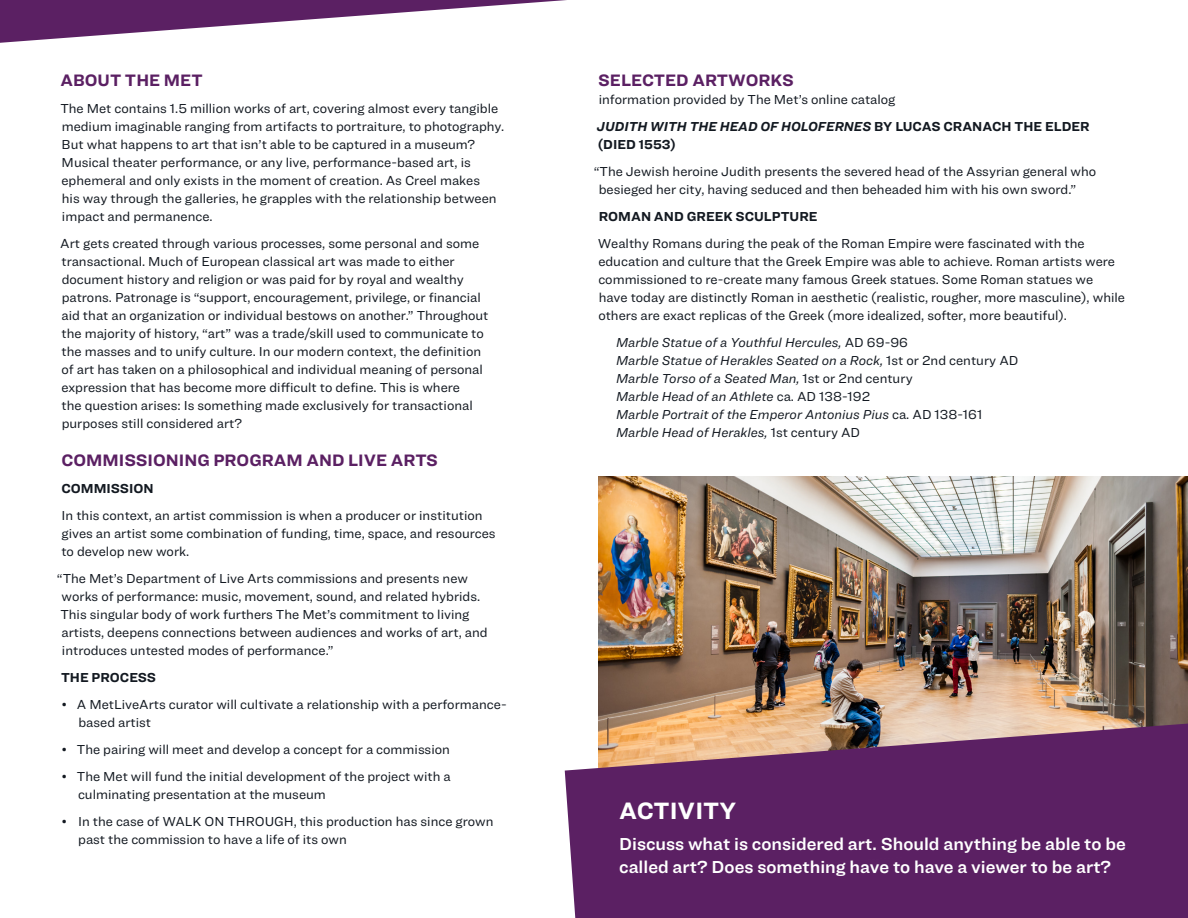
<style>
.page{position:relative;width:1188px;height:918px;background:#fff}
.page>*{position:absolute;margin:0;border:0;box-sizing:border-box;transform-origin:0 0}
.t1{font:700 24.6px "Ringside";color:#fff}
.t2{font:18px/23.2px "Ringside Regular Semi";color:#fff}
.t3{font:700 17.25px "Ringside";color:#5b2063}
.t4{font:13.5px/18px "Ringside";color:#131921}
.t5{font:italic 13.5px "Ringside";color:#131921}
.t6{font:700 13.5px/18px "Ringside";color:#131921}
.s1{font-style:italic}
.s2{font-style:normal}
</style>
<div class="page">
<img style="left:598px;top:477px;width:590px;height:247px">
<svg style="left:565px;top:724px;width:623px;height:194px;background:#6b336a"></svg>
<svg style="left:0;top:0;width:567px;height:43px"></svg>
<p class="t3" style="left:60px;top:68px;width:144px">ABOUT THE MET</p>
<p class="t4" style="left:60px;top:99px;width:445px">The Met contains 1.5 million works of art, covering almost every tangible medium imaginable ranging from artifacts to portraiture, to photography.<br>But what happens to art that isn’t able to be captured in a museum?<br>Musical theater performance, or any live, performance-based art, is ephemeral and only exists in the moment of creation. As Creel makes<br>his way through the galleries, he grapples with the relationship between impact and permanence.</p>
<p class="t4" style="left:60px;top:234px;width:430px">Art gets created through various processes, some personal and some transactional. Much of European classical art was made to either document history and religion or was paid for by royal and wealthy patrons. Patronage is “support, encouragement, privilege, or financial aid that an organization or individual bestows on another.” Throughout the majority of history, “art” was a trade/skill used to communicate to the masses and to unify culture. In our modern context, the definition of art has taken on a philosophical and individual meaning of personal expression that has become more difficult to define. This is where<br>the question arises: Is something made exclusively for transactional purposes still considered art?</p>
<p class="t3" style="left:61px;top:447px;width:378px">COMMISSIONING PROGRAM AND LIVE ARTS</p>
<p class="t6" style="left:61px;top:479px;width:94px">COMMISSION</p>
<p class="t4" style="left:62px;top:506px;width:436px">In this context, an artist commission is when a producer or institution gives an artist some combination of funding, time, space, and resources to develop new work.</p>
<p class="t4" style="left:57px;top:569px;width:432px">“The Met’s Department of Live Arts commissions and presents new works of performance: music, movement, sound, and related hybrids.<br>This singular body of work furthers The Met’s commitment to living artists, deepens connections between audiences and works of art, and introduces untested modes of performance.”</p>
<p class="t6" style="left:61px;top:668px;width:97px">THE PROCESS</p>
<p class="t4" style="left:78px;top:695px;width:430px;text-indent:-17px">• A MetLiveArts curator will cultivate a relationship with a performance&shy;based artist</p>
<p class="t4" style="left:62px;top:740px;width:390px">• The pairing will meet and develop a concept for a commission</p>
<p class="t4" style="left:78px;top:767px;width:374px;text-indent:-16px">• The Met will fund the initial development of the project with a culminating presentation at the museum</p>
<p class="t4" style="left:78px;top:812px;width:417px;text-indent:-16px">• In the case of WALK ON THROUGH, this production has since grown past the commission to have a life of its own</p>
<p class="t3" style="left:598px;top:68px;width:197px">SELECTED ARTWORKS</p>
<p class="t4" style="left:599px;top:90px;width:298px">information provided by The Met’s online catalog</p>
<p class="t6" style="left:597px;top:117px;width:494px"><span class="s1">JUDITH WITH THE HEAD OF HOLOFERNES</span> BY LUCAS CRANACH THE ELDER (DIED 1553)</p>
<p class="t4" style="left:599px;top:162px;width:499px;text-indent:-5px">“The Jewish heroine Judith presents the severed head of the Assyrian general who besieged her city, having seduced and then beheaded him with his own sword.”</p>
<p class="t6" style="left:599px;top:207px;width:220px">ROMAN AND GREEK SCULPTURE</p>
<p class="t4" style="left:598px;top:234px;width:529px">Wealthy Romans during the peak of the Roman Empire were fascinated with the education and culture that the Greek Empire was able to achieve. Roman artists were commissioned to re-create many famous Greek statues. Some Roman statues we<br>have today are distinctly Roman in aesthetic (realistic, rougher, more masculine), while others are exact replicas of the Greek (more idealized, softer, more beautiful).</p>
<p class="t5" style="left:616px;top:333px;width:293px">Marble Statue of a Youthful Hercules, <span class="s2">AD 69-96</span></p>
<p class="t5" style="left:616px;top:351px;width:404px">Marble Statue of Herakles Seated on a Rock, <span class="s2">1st or 2nd century AD</span></p>
<p class="t5" style="left:616px;top:369px;width:298px">Marble Torso of a Seated Man, <span class="s2">1st or 2nd century</span></p>
<p class="t5" style="left:616px;top:387px;width:256px">Marble Head of an Athlete <span class="s2">ca. AD 138-192</span></p>
<p class="t5" style="left:616px;top:405px;width:368px">Marble Portrait of the Emperor Antonius Pius <span class="s2">ca. AD 138-161</span></p>
<p class="t5" style="left:616px;top:423px;width:246px">Marble Head of Herakles, <span class="s2">1st century AD</span></p>
<p class="t1" style="left:619px;top:792px;width:119px">ACTIVITY</p>
<p class="t2" style="left:619px;top:831px;width:508px">Discuss what is considered art. Should anything be able to be called art? Does something have to have a viewer to be art?</p>
</div>
